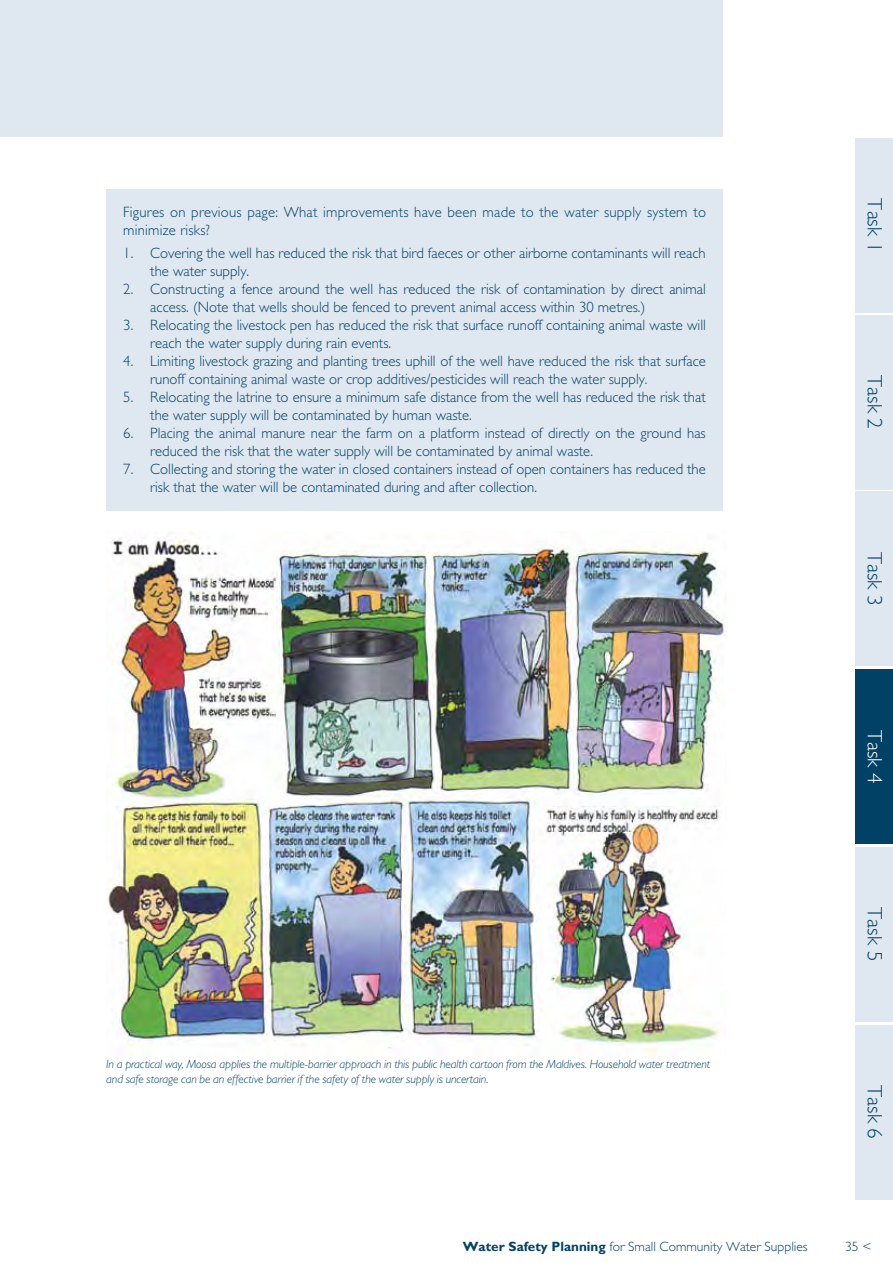
<style>
.page{position:relative;width:893px;height:1263px;background:#fff}
.page>*{position:absolute;margin:0;border:0;box-sizing:border-box;transform-origin:0 0}
.t1{font:300 21px "Gill Sans";color:#004165}
.t2{font:300 21px "Gill Sans";color:#fff}
.t3{font:300 15px/18px "Gill Sans";color:#004165}
.t4{font:300 13.5px "Gill Sans";color:#004165}
.t5{font:italic 300 12px/14.4px "Gill Sans";letter-spacing:-.01em;color:#004165}
.s1{font-weight:700}
</style>
<div class="page">
<div style="left:0;top:0;width:723px;height:136px;background:#dfe7f0"></div>
<div style="left:855px;top:138px;width:38px;height:174px;background:#dfe7f0"></div>
<div style="left:855px;top:315px;width:38px;height:174px;background:#dfe7f0"></div>
<div style="left:855px;top:491px;width:38px;height:175px;background:#dfe7f0"></div>
<div style="left:855px;top:669px;width:38px;height:174px;background:#004165"></div>
<div style="left:855px;top:847px;width:38px;height:174px;background:#dfe7f0"></div>
<div style="left:855px;top:1025px;width:38px;height:174px;background:#dfe7f0"></div>
<div style="left:106px;top:189px;width:617px;height:321px;background:#dfe7f0"></div>
<img style="left:106px;top:538px;width:620px;height:518px">
<p class="t3" style="left:123px;top:204px;width:584px">Figures on previous page: What improvements have been made to the water supply system to minimize risks?</p>
<p class="t3" style="left:150px;top:244px;width:557px;text-indent:-27px">1. Covering the well has reduced the risk that bird faeces or other airborne contaminants will reach the water supply.</p>
<p class="t3" style="left:150px;top:280px;width:557px;text-indent:-27px">2. Constructing a fence around the well has reduced the risk of contamination by direct animal access. (Note that wells should be fenced to prevent animal access within 30 metres.)</p>
<p class="t3" style="left:150px;top:316px;width:557px;text-indent:-27px">3. Relocating the livestock pen has reduced the risk that surface runoff containing animal waste will reach the water supply during rain events.</p>
<p class="t3" style="left:150px;top:352px;width:557px;text-indent:-27px">4. Limiting livestock grazing and planting trees uphill of the well have reduced the risk that surface runoff containing animal waste or crop additives/pesticides will reach the water supply.</p>
<p class="t3" style="left:150px;top:388px;width:557px;text-indent:-27px">5. Relocating the latrine to ensure a minimum safe distance from the well has reduced the risk that the water supply will be contaminated by human waste.</p>
<p class="t3" style="left:150px;top:424px;width:557px;text-indent:-27px">6. Placing the animal manure near the farm on a platform instead of directly on the ground has reduced the risk that the water supply will be contaminated by animal waste.</p>
<p class="t3" style="left:150px;top:460px;width:557px;text-indent:-27px">7. Collecting and storing the water in closed containers instead of open containers has reduced the risk that the water will be contaminated during and after collection.</p>
<p class="t5" style="left:106px;top:1057px;width:605px">In a practical way, Moosa applies the multiple-barrier approach in this public health cartoon from the Maldives. Household water treatment and safe storage can be an effective barrier if the safety of the water supply is uncertain.</p>
<h1 class="t1" style="left:887px;top:198px;width:55px;rotate:90deg">Task 1</h1>
<h1 class="t1" style="left:887px;top:375px;width:55px;rotate:90deg">Task 2</h1>
<h1 class="t1" style="left:887px;top:552px;width:55px;rotate:90deg">Task 3</h1>
<h1 class="t2" style="left:887px;top:729px;width:55px;rotate:90deg">Task 4</h1>
<h1 class="t1" style="left:887px;top:907px;width:55px;rotate:90deg">Task 5</h1>
<h1 class="t1" style="left:887px;top:1085px;width:55px;rotate:90deg">Task 6</h1>
<p class="t4" style="left:463px;top:1239px;width:346px"><span class="s1">Water Safety Planning</span> for Small Community Water Supplies</p>
<p class="t4" style="left:845px;top:1239px;width:28px">35 &lt;</p>
</div>
